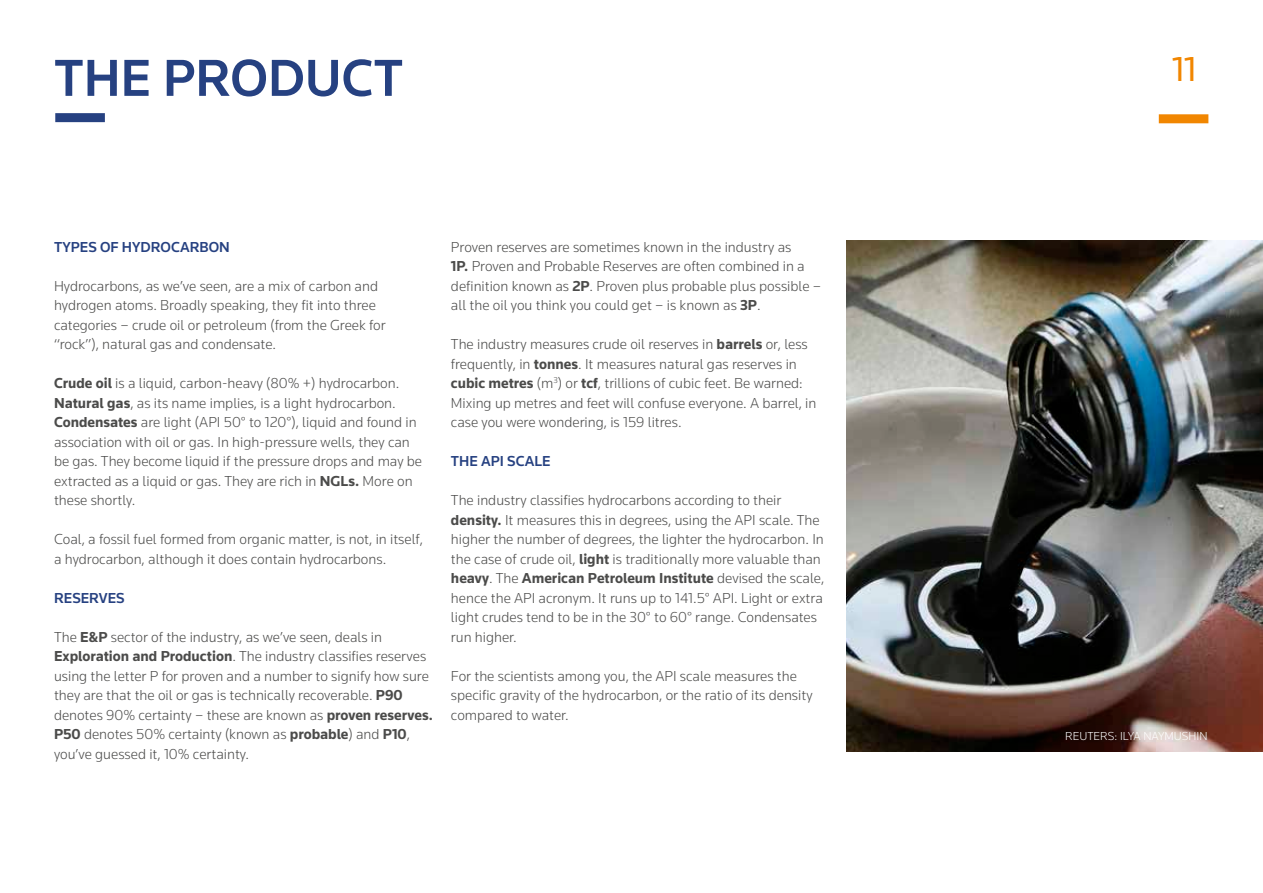
<style>
.page{position:relative;width:1263px;height:893px;background:#fff}
.page>*{position:absolute;margin:0;border:0;box-sizing:border-box;transform-origin:0 0}
.t1{font:500 54px "Knowledge";color:#264181}
.t2{font:36px "Knowledge";color:#f18600}
.t3{font:300 15px/19.5px "Knowledge";color:#4b4b4a}
.t4{font:500 15px "Knowledge";color:#264181}
.t5{font:300 12px "Knowledge";color:#fff}
.s1{font-weight:700}
</style>
<div class="page">
<div style="left:55px;top:113px;width:50px;height:9px;background:#264181"></div>
<div style="left:1159px;top:114px;width:49px;height:9px;background:#f18600"></div>
<img style="left:847px;top:241px;width:416px;height:511px">
<h1 class="t1" style="left:54px;top:45px;width:351px">THE PRODUCT</h1>
<h2 class="t2" style="left:1172px;top:47px;width:26px">11</h2>
<p class="t4" style="left:54px;top:238px;width:177px">TYPES OF HYDROCARBON</p>
<p class="t3" style="left:54px;top:276px;width:333px">Hydrocarbons, as we’ve seen, are a mix of carbon and hydrogen atoms. Broadly speaking, they fit into three categories – crude oil or petroleum (from the Greek for “rock”), natural gas and condensate.</p>
<p class="t3" style="left:54px;top:373px;width:370px"><span class="s1">Crude oil</span> is a liquid, carbon-heavy (80% +) hydrocarbon.<br><span class="s1">Natural gas</span>, as its name implies, is a light hydrocarbon.<br><span class="s1">Condensates</span> are light (API 50° to 120°), liquid and found in association with oil or gas. In high-pressure wells, they can be gas. They become liquid if the pressure drops and may be extracted as a liquid or gas. They are rich in <span class="s1">NGLs.</span> More on these shortly.</p>
<p class="t3" style="left:54px;top:529px;width:370px">Coal, a fossil fuel formed from organic matter, is not, in itself, a hydrocarbon, although it does contain hydrocarbons.</p>
<p class="t4" style="left:54px;top:589px;width:72px">RESERVES</p>
<p class="t3" style="left:54px;top:627px;width:380px">The <span class="s1">E&amp;P</span> sector of the industry, as we’ve seen, deals in <span class="s1">Exploration and Production</span>. The industry classifies reserves using the letter P for proven and a number to signify how sure they are that the oil or gas is technically recoverable. <span class="s1">P90 </span>denotes 90% certainty – these are known as <span class="s1">proven reserves.<br>P50</span> denotes 50% certainty (known as <span class="s1">probable</span>) and <span class="s1">P10</span>, you’ve guessed it, 10% certainty.</p>
<p class="t3" style="left:451px;top:237px;width:372px">Proven reserves are sometimes known in the industry as<br><span class="s1">1P.</span> Proven and Probable Reserves are often combined in a definition known as <span class="s1">2P</span>. Proven plus probable plus possible – all the oil you think you could get – is known as <span class="s1">3P</span>.</p>
<p class="t3" style="left:451px;top:334px;width:367px">The industry measures crude oil reserves in <span class="s1">barrels</span> or, less frequently, in <span class="s1">tonnes</span>. It measures natural gas reserves in <span class="s1">cubic metres</span> (m<sup>3</sup>) or <span class="s1">tcf</span>, trillions of cubic feet. Be warned:<br>Mixing up metres and feet will confuse everyone. A barrel, in case you were wondering, is 159 litres.</p>
<p class="t4" style="left:451px;top:452px;width:101px">THE API SCALE</p>
<p class="t3" style="left:451px;top:490px;width:375px">The industry classifies hydrocarbons according to their <span class="s1">density.</span> It measures this in degrees, using the API scale. The higher the number of degrees, the lighter the hydrocarbon. In the case of crude oil, <span class="s1">light</span> is traditionally more valuable than <span class="s1">heavy</span>. The <span class="s1">American Petroleum Institute</span> devised the scale, hence the API acronym. It runs up to 141.5° API. Light or extra light crudes tend to be in the 30° to 60° range. Condensates run higher.</p>
<p class="t3" style="left:451px;top:666px;width:363px">For the scientists among you, the API scale measures the specific gravity of the hydrocarbon, or the ratio of its density compared to water.</p>
<p class="t5" style="left:1065px;top:729px;width:144px">REUTERS: ILYA NAYMUSHIN</p>
</div>
